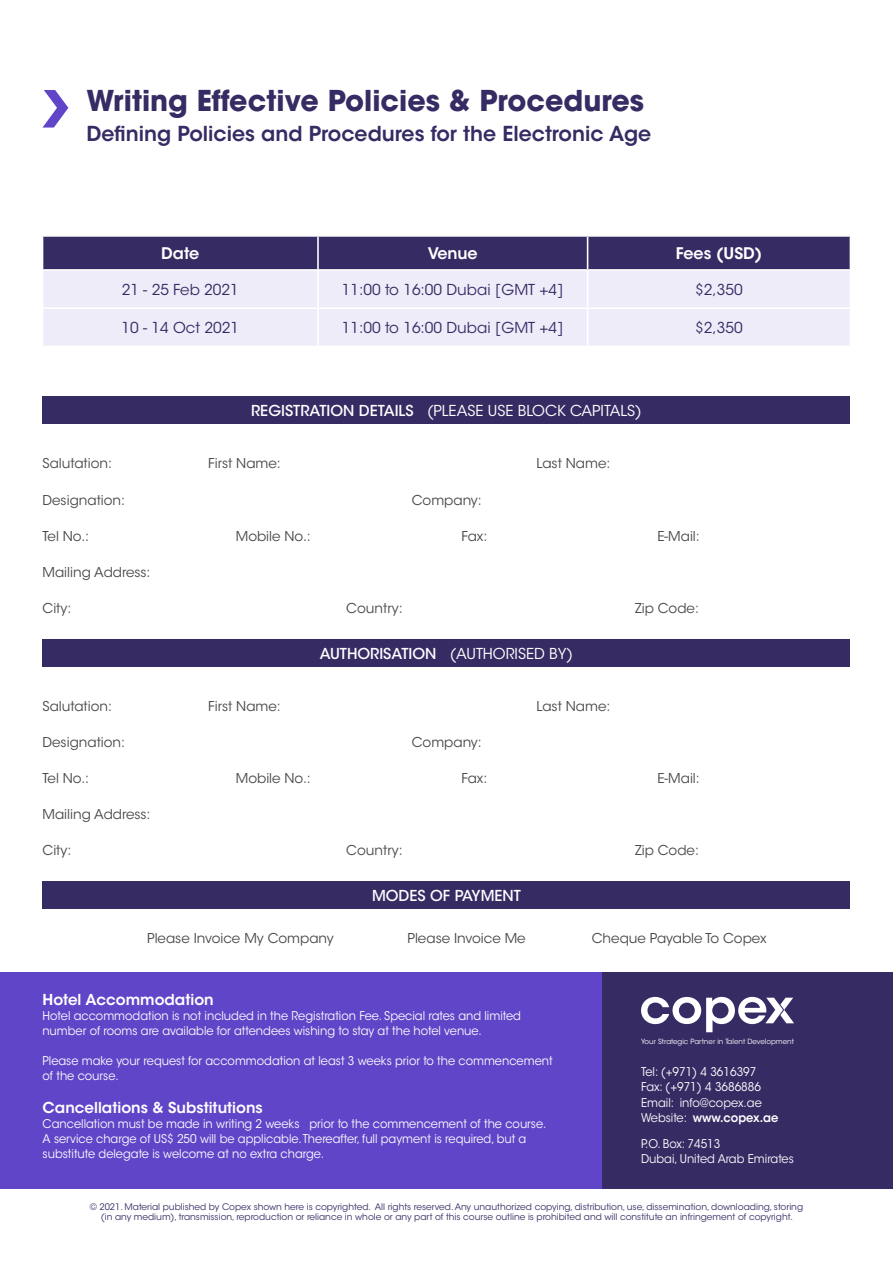
<style>
.page{position:relative;width:893px;height:1263px;background:#fff}
.page>*{position:absolute;margin:0;border:0;box-sizing:border-box;transform-origin:0 0}
.t1{font:700 28.5px "ITC Avant Garde Std";color:#372b64}
.t2{font:600 20.55px "ITC Avant Garde Std";color:#372b64}
.t3{font:600 15.9px "ITC Avant Garde Std";color:#fff}
.t4{font:15px "ITC Avant Garde Std";color:#372b64}
.t5{font:15px "ITC Avant Garde Std";color:#fff}
.t6{font:600 15px "ITC Avant Garde Std";color:#fff}
.t7{font:500 15px "ITC Avant Garde Std";color:#fff}
.t8{font:13.5px "ITC Avant Garde Std";color:#48484a}
.t9{font:12px/15px "ITC Avant Garde Std";color:#fff;scale:.95 1}
.t10{font:9px/10.8px "ITC Avant Garde Std";color:#372b64;text-align:center}
.t11{font:7.2px "ITC Avant Garde Std";color:#fff}
.s1{font-weight:500}
.s2{font-weight:600}
</style>
<div class="page">
<div style="left:43px;top:396px;width:807px;height:28px;background:#372b64"></div>
<div style="left:43px;top:639px;width:807px;height:28px;background:#372b64"></div>
<div style="left:43px;top:881px;width:807px;height:28px;background:#372b64"></div>
<div style="left:43px;top:237px;width:807px;height:32px;background:#372b64"></div>
<div style="left:43px;top:271px;width:807px;height:75px;background:#efecf9"></div>
<hr style="left:317px;top:237px;width:2px;height:32px;background:#fff">
<hr style="left:587px;top:237px;width:1px;height:32px;background:#fff">
<hr style="left:317px;top:271px;width:2px;height:36px;background:#fff">
<hr style="left:587px;top:271px;width:1px;height:36px;background:#fff">
<hr style="left:42px;top:307px;width:276px;height:2px;background:#fff">
<hr style="left:318px;top:307px;width:270px;height:2px;background:#fff">
<hr style="left:317px;top:309px;width:2px;height:37px;background:#fff">
<hr style="left:588px;top:307px;width:263px;height:2px;background:#fff">
<hr style="left:587px;top:309px;width:1px;height:37px;background:#fff">
<div style="left:0;top:972px;width:603px;height:216px;background:#6145c8"></div>
<div style="left:603px;top:972px;width:290px;height:216px;background:#372b64"></div>
<svg style="left:641px;top:997px;width:153px;height:35px"></svg>
<svg style="left:43px;top:90px;width:25px;height:38px"></svg>
<h1 class="t1" style="left:86px;top:82px;width:559px">Writing Effective Policies &amp; Procedures</h1>
<h2 class="t2" style="left:86px;top:121px;width:566px">Defining Policies and Procedures for the Electronic Age</h2>
<h3 class="t3" style="left:161px;top:243px;width:39px">Date</h3>
<h3 class="t3" style="left:428px;top:243px;width:51px">Venue</h3>
<h3 class="t3" style="left:676px;top:243px;width:88px">Fees (USD)</h3>
<p class="t4" style="left:122px;top:280px;width:119px">21 - 25 Feb 2021</p>
<p class="t4" style="left:342px;top:280px;width:223px">11:00 to 16:00 Dubai [GMT +4]</p>
<p class="t4" style="left:695px;top:280px;width:49px">$2,350</p>
<p class="t4" style="left:122px;top:318px;width:119px">10 - 14 Oct 2021</p>
<p class="t4" style="left:342px;top:318px;width:223px">11:00 to 16:00 Dubai [GMT +4]</p>
<p class="t4" style="left:695px;top:318px;width:49px">$2,350</p>
<p class="t5" style="left:251px;top:401px;width:392px"><span class="s1">REGISTRATION DETAILS</span> (PLEASE USE BLOCK CAPITALS)</p>
<p class="t8" style="left:43px;top:455px;width:71px">Salutation:</p>
<p class="t8" style="left:208px;top:455px;width:74px">First Name:</p>
<p class="t8" style="left:536px;top:455px;width:76px">Last Name:</p>
<p class="t8" style="left:43px;top:492px;width:84px">Designation:</p>
<p class="t8" style="left:412px;top:492px;width:71px">Company:</p>
<p class="t8" style="left:43px;top:528px;width:48px">Tel No.:</p>
<p class="t8" style="left:236px;top:528px;width:76px">Mobile No.:</p>
<p class="t8" style="left:461px;top:528px;width:27px">Fax:</p>
<p class="t8" style="left:657px;top:528px;width:44px">E-Mail:</p>
<p class="t8" style="left:43px;top:564px;width:110px">Mailing Address:</p>
<p class="t8" style="left:43px;top:600px;width:30px">City:</p>
<p class="t8" style="left:346px;top:600px;width:58px">Country:</p>
<p class="t8" style="left:635px;top:600px;width:65px">Zip Code:</p>
<p class="t5" style="left:320px;top:644px;width:255px"><span class="s1">AUTHORISATION</span> (AUTHORISED BY)</p>
<p class="t8" style="left:43px;top:698px;width:71px">Salutation:</p>
<p class="t8" style="left:208px;top:698px;width:74px">First Name:</p>
<p class="t8" style="left:536px;top:698px;width:76px">Last Name:</p>
<p class="t8" style="left:43px;top:734px;width:84px">Designation:</p>
<p class="t8" style="left:412px;top:734px;width:71px">Company:</p>
<p class="t8" style="left:43px;top:770px;width:48px">Tel No.:</p>
<p class="t8" style="left:236px;top:770px;width:76px">Mobile No.:</p>
<p class="t8" style="left:461px;top:770px;width:27px">Fax:</p>
<p class="t8" style="left:657px;top:770px;width:44px">E-Mail:</p>
<p class="t8" style="left:43px;top:806px;width:110px">Mailing Address:</p>
<p class="t8" style="left:43px;top:842px;width:30px">City:</p>
<p class="t8" style="left:346px;top:842px;width:58px">Country:</p>
<p class="t8" style="left:635px;top:842px;width:65px">Zip Code:</p>
<p class="t7" style="left:372px;top:886px;width:150px">MODES OF PAYMENT</p>
<p class="t8" style="left:147px;top:930px;width:188px">Please Invoice My Company</p>
<p class="t8" style="left:408px;top:930px;width:120px">Please Invoice Me</p>
<p class="t8" style="left:592px;top:930px;width:176px">Cheque Payable To Copex</p>
<p class="t6" style="left:43px;top:990px;width:173px">Hotel Accommodation</p>
<p class="t9" style="left:43px;top:1008px;width:505px">Hotel accommodation is not included in the Registration Fee. Special rates and limited number of rooms are available for attendees wishing to stay at the hotel venue.</p>
<p class="t9" style="left:43px;top:1053px;width:538px">Please make your request for accommodation at least 3 weeks prior to the commencement of the course.</p>
<p class="t6" style="left:43px;top:1098px;width:222px">Cancellations &amp; Substitutions</p>
<p class="t9" style="left:43px;top:1116px;width:532px">Cancellation must be made in writing 2 weeks prior to the commencement of the course.<br>A service charge of US$ 250 will be applicable. Thereafter, full payment is required, but a substitute delegate is welcome at no extra charge.</p>
<p class="t11" style="left:641px;top:1037px;width:154px">Your Strategic Partner in Talent Development</p>
<p class="t9" style="left:641px;top:1065px;width:146px">Tel: (+971) 4 3616397<br>Fax: (+971) 4 3686886<br>Email: info@copex.ae<br>Website: <span class="s2">www.copex.ae</span></p>
<p class="t9" style="left:641px;top:1137px;width:162px">P.O. Box: 74513<br>Dubai, United Arab Emirates</p>
<p class="t10" style="left:90px;top:1201px;width:715px">© 2021. Material published by Copex shown here is copyrighted. All rights reserved. Any unauthorized copying, distribution, use, dissemination, downloading, storing (in any medium), transmission, reproduction or reliance in whole or any part of this course outline is prohibited and will constitute an infringement of copyright.</p>
</div>
